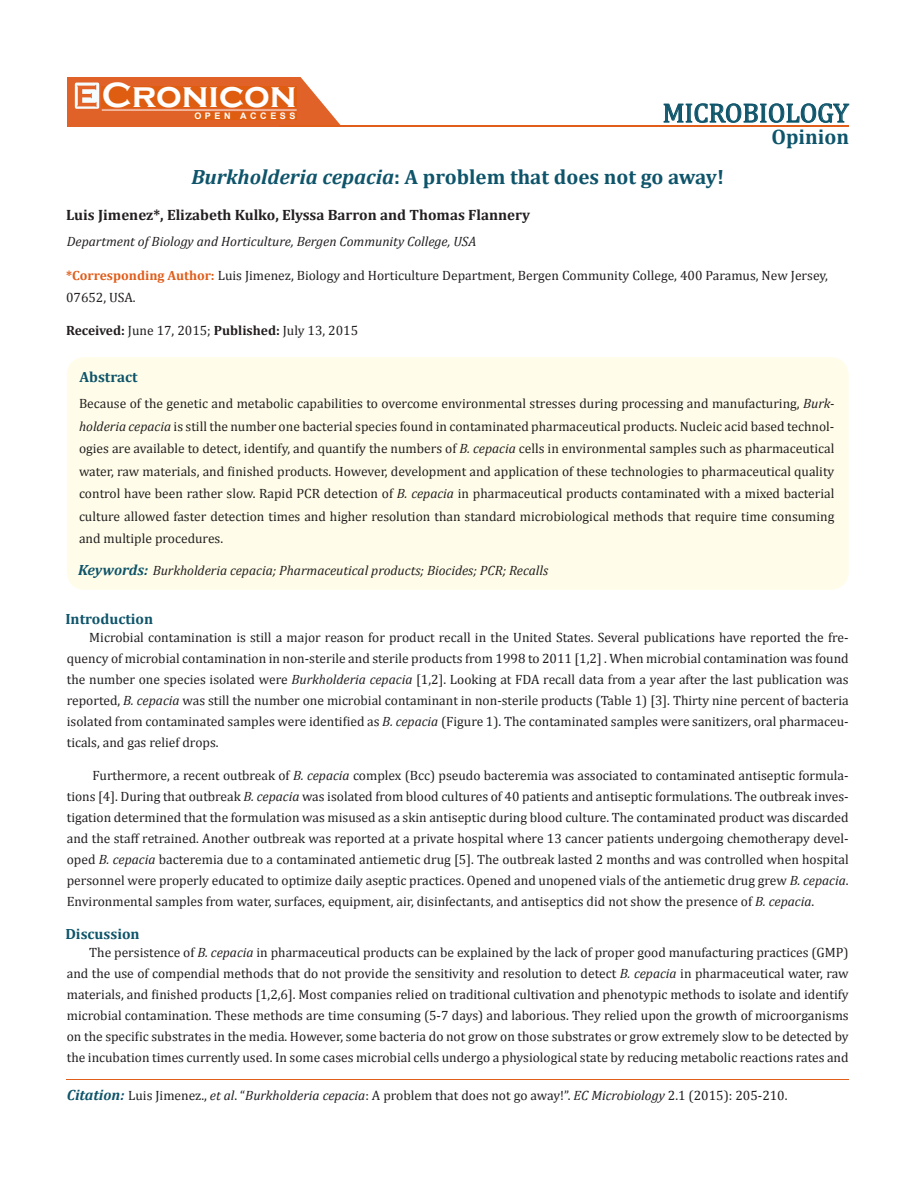
<style>
.page{position:relative;width:917px;height:1190px;background:#fff}
.page>*{position:absolute;margin:0;border:0;box-sizing:border-box;transform-origin:0 0}
.t1{font:700 36px "Copperplate Gothic";color:#fff}
.t2{font:27px "Cambria";color:#0e546a}
.t3{font:700 21px "Cambria";color:#0e546a}
.t4{font:700 20.85px "Cambria";color:#0e546a}
.t5{font:700 15px "Cambria";color:#231f20}
.t6{font:700 14.85px "Cambria";color:#0e546a}
.t7{font:13.5px/21px "Cambria";color:#231f20;text-align:justify}
.t8{font:italic 13.5px "Cambria";color:#231f20}
.t9{font:700 9px "Arial";letter-spacing:.4em;color:#fff}
.s1{font-style:italic}
.s2{font-weight:700;font-size:13.35px;color:#e05d1a}
.s3{font-weight:700}
.s4{font-weight:700;font-size:14.85px;color:#0e546a}
.s5{font-weight:700;font-style:italic;font-size:14.85px;color:#0e546a}
</style>
<div class="page">
<div style="left:67px;top:77px;width:290px;height:49px;background:#e06228"></div>
<svg style="left:300px;top:77px;width:57px;height:48px"></svg>
<img style="left:75px;top:82px;width:24px;height:27px">
<div style="left:102px;top:86px;width:195px;height:22px;background:#df5d11"></div>
<div style="left:194px;top:112px;width:103px;height:8px;background:#df5d11"></div>
<svg style="left:663px;top:103px;width:186px;height:20px"></svg>
<hr style="left:102px;top:110px;width:194px;height:1px;background:#fff">
<div style="left:71px;top:361px;width:774px;height:225px;background:#fffde9;border-radius:14px"></div>
<div style="left:67px;top:357px;width:781px;height:232px;border:8px solid #fffde9;border-radius:14px"></div>
<hr style="left:279px;top:125px;width:569px;height:1px;background:#e05d1a">
<hr style="left:67px;top:1079px;width:781px;height:1px;background:#e05d1a">
<p class="t1" style="left:102px;top:75px;width:196px">Cronicon</p>
<p class="t9" style="left:194px;top:110px;width:103px">OPEN ACCESS</p>
<p class="t2" style="left:662px;top:97px;width:187px">MICROBIOLOGY</p>
<p class="t3" style="left:771px;top:122px;width:79px">Opinion</p>
<p class="t4" style="left:191px;top:162px;width:534px"><span class="s1">Burkholderia cepacia</span>: A problem that does not go away!</p>
<p class="t5" style="left:66px;top:204px;width:465px">Luis Jimenez*, Elizabeth Kulko, Elyssa Barron and Thomas Flannery</p>
<p class="t8" style="left:67px;top:232px;width:411px">Department of Biology and Horticulture, Bergen Community College, USA</p>
<p class="t7" style="left:66px;top:264px;width:763px;line-height:22.5px"><span class="s2">*Corresponding Author:</span> Luis Jimenez, Biology and Horticulture Department, Bergen Community College, 400 Paramus, New Jersey,<br>07652, USA.</p>
<p class="t7" style="left:66px;top:320px;width:294px"><span class="s3">Received:</span> June 17, 2015; <span class="s3">Published:</span> July 13, 2015</p>
<p class="t6" style="left:80px;top:366px;width:60px">Abstract</p>
<p class="t7" style="left:79px;top:392px;width:757px;line-height:22.5px">Because of the genetic and metabolic capabilities to overcome environmental stresses during processing and manufacturing, <span class="s1">Burk&shy;holderia cepacia</span> is still the number one bacterial species found in contaminated pharmaceutical products. Nucleic acid based technol&shy;ogies are available to detect, identify, and quantify the numbers of <span class="s1">B. cepacia</span> cells in environmental samples such as pharmaceutical water, raw materials, and finished products. However, development and application of these technologies to pharmaceutical quality control have been rather slow. Rapid PCR detection of <span class="s1">B. cepacia</span> in pharmaceutical products contaminated with a mixed bacterial culture allowed faster detection times and higher resolution than standard microbiological methods that require time consuming and multiple procedures.</p>
<p class="t8" style="left:78px;top:560px;width:472px"><span class="s4">Keywords:</span> Burkholderia cepacia; Pharmaceutical products; Biocides; PCR; Recalls</p>
<p class="t6" style="left:65px;top:608px;width:89px">Introduction</p>
<p class="t7" style="left:67px;top:626px;width:783px;text-indent:22px">Microbial contamination is still a major reason for product recall in the United States. Several publications have reported the fre&shy;quency of microbial contamination in non-sterile and sterile products from 1998 to 2011 [1,2] . When microbial contamination was found the number one species isolated were <span class="s1">Burkholderia cepacia</span> [1,2]. Looking at FDA recall data from a year after the last publication was reported, <span class="s1">B. cepacia</span> was still the number one microbial contaminant in non-sterile products (Table 1) [3]. Thirty nine percent of bacteria isolated from contaminated samples were identified as <span class="s1">B. cepacia</span> (Figure 1). The contaminated samples were sanitizers, oral pharmaceu&shy;ticals, and gas relief drops.</p>
<p class="t7" style="left:67px;top:764px;width:783px;text-indent:26px">Furthermore, a recent outbreak of <span class="s1">B. cepacia</span> complex (Bcc) pseudo bacteremia was associated to contaminated antiseptic formula&shy;tions [4]. During that outbreak <span class="s1">B. cepacia</span> was isolated from blood cultures of 40 patients and antiseptic formulations. The outbreak inves&shy;tigation determined that the formulation was misused as a skin antiseptic during blood culture. The contaminated product was discarded and the staff retrained. Another outbreak was reported at a private hospital where 13 cancer patients undergoing chemotherapy devel&shy;oped <span class="s1">B. cepacia</span> bacteremia due to a contaminated antiemetic drug [5]. The outbreak lasted 2 months and was controlled when hospital personnel were properly educated to optimize daily aseptic practices. Opened and unopened vials of the antiemetic drug grew <span class="s1">B. cepacia</span>.<br>Environmental samples from water, surfaces, equipment, air, disinfectants, and antiseptics did not show the presence of <span class="s1">B. cepacia</span>.</p>
<p class="t6" style="left:65px;top:923px;width:76px">Discussion</p>
<p class="t7" style="left:67px;top:941px;width:783px;text-indent:22px">The persistence of <span class="s1">B. cepacia</span> in pharmaceutical products can be explained by the lack of proper good manufacturing practices (GMP) and the use of compendial methods that do not provide the sensitivity and resolution to detect <span class="s1">B. cepacia</span> in pharmaceutical water, raw materials, and finished products [1,2,6]. Most companies relied on traditional cultivation and phenotypic methods to isolate and identify microbial contamination. These methods are time consuming (5-7 days) and laborious. They relied upon the growth of microorganisms on the specific substrates in the media. However, some bacteria do not grow on those substrates or grow extremely slow to be detected by the incubation times currently used. In some cases microbial cells undergo a physiological state by reducing metabolic reactions rates and</p>
<p class="t7" style="left:67px;top:1084px;width:722px"><span class="s5">Citation:</span> Luis Jimenez., <span class="s1">et al</span>. “<span class="s1">Burkholderia cepacia</span>: A problem that does not go away!”. <span class="s1">EC Microbiology</span> 2.1 (2015): 205-210.</p>
</div>
